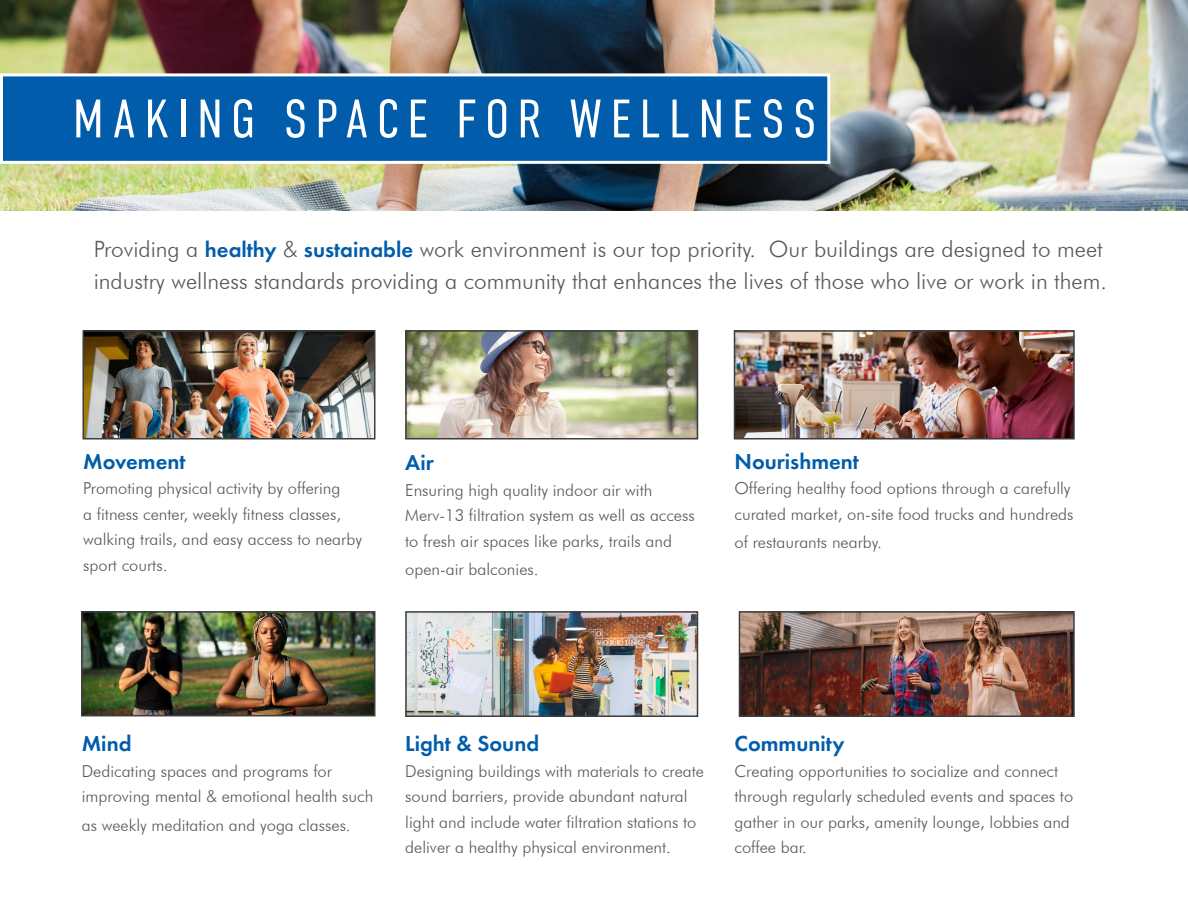
<style>
.page{position:relative;width:1188px;height:918px;background:#fff}
.page>*{position:absolute;margin:0;border:0;box-sizing:border-box;transform-origin:0 0}
.subheaders{font:300 54px "DIN Condensed";letter-spacing:.155em;color:#fff}
.t1{font:300 22.5px/31.8px "Futura BT";color:#57585a}
.t2{font:600 22.5px "Futura PT";color:#015dab}
.t3{font:300 16.5px/25.5px "Futura BT";color:#57585a}
.s1{font-family:"Futura PT";font-weight:600;color:#015dab}
</style>
<div class="page">
<img style="left:0;top:0;width:1188px;height:211px">
<div style="left:2px;top:75px;width:827px;height:87px;background:#015dab"></div>
<div style="left:0;top:73px;width:830px;height:91px;border:3px solid #fff"></div>
<img style="left:85px;top:333px;width:287px;height:104px">
<div style="left:82px;top:330px;width:293px;height:110px;border:2px solid #3e3e3f"></div>
<img style="left:742px;top:614px;width:330px;height:100px">
<div style="left:739px;top:611px;width:336px;height:106px;border:2px solid #3e3e3f"></div>
<img style="left:737px;top:333px;width:335px;height:104px">
<div style="left:734px;top:330px;width:341px;height:110px;border:2px solid #3e3e3f"></div>
<img style="left:84px;top:614px;width:288px;height:99px">
<div style="left:81px;top:611px;width:294px;height:105px;border:2px solid #3e3e3f"></div>
<img style="left:408px;top:614px;width:287px;height:100px">
<div style="left:405px;top:611px;width:293px;height:106px;border:2px solid #3e3e3f"></div>
<img style="left:408px;top:333px;width:287px;height:104px">
<div style="left:405px;top:330px;width:293px;height:110px;border:2px solid #3e3e3f"></div>
<p class="subheaders" style="left:73px;top:89px;width:745px">MAKING SPACE FOR WELLNESS</p>
<p class="t1" style="left:94px;top:233px;width:1015px">Providing a <span class="s1">healthy</span> &amp; <span class="s1">sustainable</span> work environment is our top priority. Our buildings are designed to meet industry wellness standards providing a community that enhances the lives of those who live or work in them.</p>
<p class="t2" style="left:83px;top:447px;width:104px">Movement</p>
<p class="t3" style="left:83px;top:476px;width:280px">Promoting physical activity by offering<br>a fitness center, weekly fitness classes, walking trails, and easy access to nearby sport courts.</p>
<p class="t2" style="left:405px;top:448px;width:30px">Air</p>
<p class="t3" style="left:405px;top:477px;width:291px">Ensuring high quality indoor air with<br>Merv-13 filtration system as well as access to fresh air spaces like parks, trails and</p>
<p class="t3" style="left:405px;top:556px;width:135px">open-air balconies.</p>
<p class="t2" style="left:735px;top:447px;width:126px">Nourishment</p>
<p class="t3" style="left:735px;top:476px;width:340px">Offering healthy food options through a carefully curated market, on-site food trucks and hundreds</p>
<p class="t3" style="left:735px;top:530px;width:149px">of restaurants nearby.</p>
<p class="t2" style="left:82px;top:730px;width:51px">Mind</p>
<p class="t3" style="left:82px;top:758px;width:293px">Dedicating spaces and programs for improving mental &amp; emotional health such</p>
<p class="t3" style="left:82px;top:812px;width:270px">as weekly meditation and yoga classes.</p>
<p class="t2" style="left:405px;top:730px;width:135px">Light &amp; Sound</p>
<p class="t3" style="left:405px;top:758px;width:300px">Designing buildings with materials to create sound barriers, provide abundant natural light and include water filtration stations to deliver a healthy physical environment.</p>
<p class="t2" style="left:735px;top:730px;width:112px">Community</p>
<p class="t3" style="left:735px;top:758px;width:340px">Creating opportunities to socialize and connect through regularly scheduled events and spaces to gather in our parks, amenity lounge, lobbies and coffee bar.</p>
</div>
